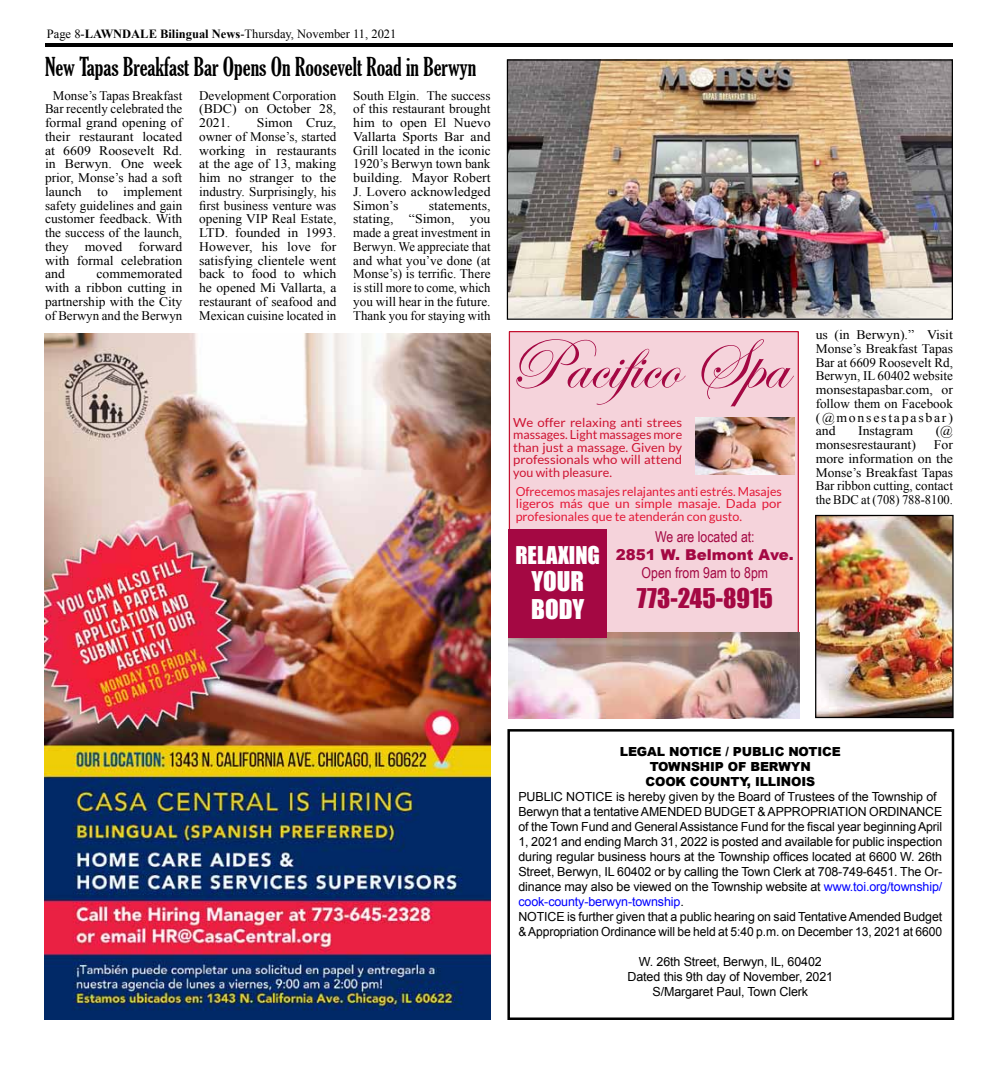
<style>
.page{position:relative;width:998px;height:1065px;background:#fff}
.page>*{position:absolute;margin:0;border:0;box-sizing:border-box;transform-origin:0 0}
.t1{font:72.5px "Edwardian Script ITC";color:#a40843}
.t2{font:extra-condensed 25px "Gloucester";color:#000}
.t3{font:25px "Impact";color:#a40843}
.t4{font:25px/27.5px "Impact";color:#fff}
.t5{font:22.5px "Impact";color:#fff}
.t6{font:15px "Arial Narrow";color:#a40843}
.t7{font:900 15px "Arial";color:#a40843}
.t8{font:13.12px/13.8px "Times New Roman";color:#000;text-align:justify;scale:1.05 1}
.t9{font:13.12px/13.8px "Times New Roman";color:#000;text-align:justify}
.t10{font:12.5px/15px "Arial";letter-spacing:-.01em;color:#000}
.t11{font:12.5px/12.5px "Lato";color:#ce1432;text-align:justify;scale:1.05 1}
.t12{font:12.5px/12.5px "Lato";color:#e31837;text-align:justify}
.t13{font:900 12.5px/15px "Arial";letter-spacing:-.01em;color:#000;text-align:center}
.t14{font:12.5px "Times New Roman";color:#000}
.s1{font-weight:700}
.s2{color:#00f}
</style>
<div class="page">
<hr style="left:45px;top:43px;width:907px;height:4px;background:#000">
<img style="left:44px;top:334px;width:446px;height:686px">
<div style="left:509px;top:331px;width:290px;height:317px;background:#f5d3db;border:1px solid #c41230"></div>
<img style="left:696px;top:417px;width:98px;height:57px">
<img style="left:509px;top:633px;width:290px;height:86px">
<div style="left:508px;top:529px;width:99px;height:109px;background:#a40843"></div>
<div style="left:507px;top:729px;width:447px;height:291px;border:2px solid #000"></div>
<img style="left:509px;top:59px;width:444px;height:259px">
<div style="left:507px;top:59px;width:445px;height:261px;border:1px solid #000"></div>
<img style="left:817px;top:517px;width:134px;height:199px">
<div style="left:815px;top:515px;width:138px;height:203px;border:1px solid #000"></div>
<p class="t14" style="left:47px;top:26px;width:351px">Page 8-<span class="s1">LAWNDALE Bilingual News</span>-Thursday, November 11, 2021</p>
<h2 class="t2" style="left:45px;top:53px;width:433px">New Tapas Breakfast Bar Opens On Roosevelt Road in Berwyn</h2>
<p class="t9" style="left:45px;top:88px;width:139px;text-indent:8px">Monse’s Tapas Breakfast Bar recently celebrated the formal grand opening of their restaurant located at 6609 Roosevelt Rd. in Berwyn. One week prior, Monse’s had a soft launch to implement safety guidelines and gain customer feedback. With the success of the launch, they moved forward with formal celebration and</p>
<p class="t9" style="left:353px;top:88px;width:139px">South Elgin. The success of this restaurant brought him to open El Nuevo Vallarta Sports Bar and Grill located in the iconic 1920’s Berwyn town bank building. Mayor Robert J. Lovero acknowledged Simon’s</p>
<p class="t9" style="left:199px;top:88px;width:139px">Development Corporation (BDC) on October 28, 2021.</p>
<p class="t8" style="left:199px;top:116px;width:132px;text-indent:58px">Simon Cruz, owner of Monse’s, started working in restaurants at the age of 13, making him no stranger to the industry. Surprisingly, his first business venture was opening VIP Real Estate, LTD. founded in 1993.<br>However, his love for satisfying clientele went back to food to which he opened Mi Vallarta, a restaurant of seafood and Mexican cuisine located in</p>
<p class="t8" style="left:353px;top:198px;width:132px;text-indent:76px">statements, stating, “Simon, you made a great investment in Berwyn. We appreciate that and what you’ve done (at Monse’s) is terrific. There is still more to come, which you will hear in the future.<br>Thank you for staying with</p>
<p class="t8" style="left:45px;top:267px;width:132px;text-indent:51px">commemorated with a ribbon cutting in partnership with the City of Berwyn and the Berwyn</p>
<h1 class="t1" style="left:508px;top:325px;width:281px">Pacifico Spa</h1>
<p class="t11" style="left:513px;top:416px;width:162px">We offer relaxing anti strees massages. Light massages more than just a massage. Given by professionals who will attend you with pleasure.</p>
<p class="t12" style="left:515px;top:485px;width:267px">Ofrecemos masajes relajantes anti estrés. Masajes ligeros más que un simple masaje. Dada por profesionales que te atenderán con gusto.</p>
<p class="t6" style="left:655px;top:526px;width:101px">We are located at:</p>
<p class="t7" style="left:616px;top:544px;width:179px">2851 W. Belmont Ave.</p>
<p class="t6" style="left:641px;top:562px;width:128px">Open from 9am to 8pm</p>
<h2 class="t3" style="left:636px;top:579px;width:138px">773-245-8915</h2>
<h3 class="t5" style="left:515px;top:537px;width:86px">RELAXING</h3>
<h2 class="t4" style="left:531px;top:567px;width:55px">YOUR<br>BODY</h2>
<p class="t8" style="left:815px;top:328px;width:132px">us (in Berwyn).” Visit Monse’s Breakfast Tapas Bar at 6609 Roosevelt Rd, Berwyn, IL 60402 website monsestapasbar.com, or follow them on Facebook (@monsestapasbar) and</p>
<p class="t8" style="left:858px;top:424px;width:54px">Instagram</p>
<p class="t8" style="left:935px;top:424px;width:18px">(@</p>
<p class="t8" style="left:815px;top:438px;width:97px">monsesrestaurant)</p>
<p class="t8" style="left:815px;top:438px;width:132px;text-indent:118px">For more information on the Monse’s Breakfast Tapas Bar ribbon cutting, contact the BDC at (708) 788-8100.</p>
<p class="t13" style="left:620px;top:744px;width:222px">LEGAL NOTICE / PUBLIC NOTICE<br>TOWNSHIP OF BERWYN<br>COOK COUNTY, ILLINOIS</p>
<p class="t10" style="left:518px;top:789px;width:425px">PUBLIC NOTICE is hereby given by the Board of Trustees of the Township of Berwyn that a tentative AMENDED BUDGET &amp; APPROPRIATION ORDINANCE of the Town Fund and General Assistance Fund for the fiscal year beginning April 1, 2021 and ending March 31, 2022 is posted and available for public inspection during regular business hours at the Township offices located at 6600 W. 26th Street, Berwyn, IL 60402 or by calling the Town Clerk at 708-749-6451. The Or&shy;dinance may also be viewed on the Township website at <span class="s2">www.toi.org/township/ cook-county-berwyn-township</span>.<br>NOTICE is further given that a public hearing on said Tentative Amended Budget &amp; Appropriation Ordinance will be held at 5:40 p.m. on December 13, 2021 at 6600</p>
<p class="t10" style="left:627px;top:954px;width:207px;text-align:center">W. 26th Street, Berwyn, IL, 60402<br>Dated this 9th day of November, 2021<br>S/Margaret Paul, Town Clerk</p>
</div>
